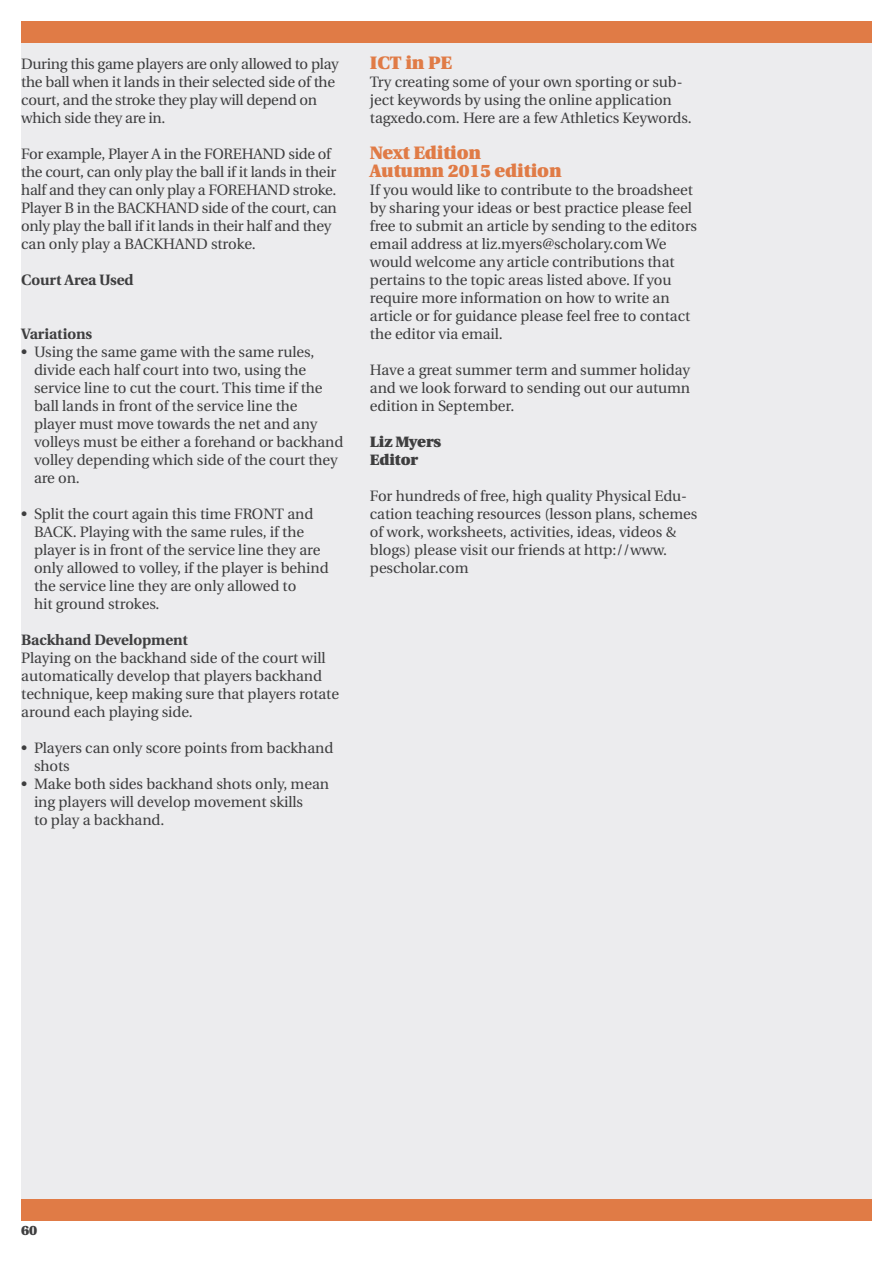
<style>
.page{position:relative;width:893px;height:1263px;background:#fff}
.page>*{position:absolute;margin:0;border:0;box-sizing:border-box;transform-origin:0 0}
.t1{font:900 18px/18px "Utopia";letter-spacing:-.005em;color:#e07b46}
.t2{font:15px/18px "Utopia";letter-spacing:-.005em;color:#3e3e3f}
.t3{font:700 15px "Utopia";letter-spacing:-.005em;color:#3e3e3f}
.t4{font:900 15px/18px "Utopia";letter-spacing:-.005em;color:#3e3e3f}
.t5{font:900 13.5px "Utopia";color:#3e3e3f}
</style>
<div class="page">
<div style="left:21px;top:21px;width:851px;height:1199px;background:#ececee"></div>
<div style="left:21px;top:21px;width:851px;height:22px;background:#e07b46"></div>
<div style="left:21px;top:1199px;width:851px;height:21px;background:#e07b46"></div>
<p class="t2" style="left:21px;top:55px;width:319px">During this game players are only allowed to play the ball when it lands in their selected side of the court, and the stroke they play will depend on which side they are in.</p>
<p class="t2" style="left:21px;top:145px;width:317px">For example, Player A in the FOREHAND side of the court, can only play the ball if it lands in their half and they can only play a FOREHAND stroke.<br>Player B in the BACKHAND side of the court, can only play the ball if it lands in their half and they can only play a BACKHAND stroke.</p>
<p class="t3" style="left:21px;top:271px;width:114px">Court Area Used</p>
<p class="t3" style="left:21px;top:325px;width:73px">Variations</p>
<p class="t2" style="left:34px;top:343px;width:311px;text-indent:-13px">• Using the same game with the same rules, divide each half court into two, using the service line to cut the court. This time if the ball lands in front of the service line the<br>player must move towards the net and any volleys must be either a forehand or backhand volley depending which side of the court they are on.</p>
<p class="t2" style="left:34px;top:505px;width:296px;text-indent:-13px">• Split the court again this time FRONT and BACK. Playing with the same rules, if the player is in front of the service line they are only allowed to volley, if the player is behind the service line they are only allowed to<br>hit ground strokes.</p>
<p class="t3" style="left:21px;top:631px;width:168px">Backhand Development</p>
<p class="t2" style="left:21px;top:649px;width:319px">Playing on the backhand side of the court will automatically develop that players backhand technique, keep making sure that players rotate around each playing side.</p>
<p class="t2" style="left:34px;top:739px;width:301px;text-indent:-13px">• Players can only score points from backhand shots</p>
<p class="t2" style="left:34px;top:775px;width:297px;text-indent:-13px">• Make both sides backhand shots only, mean ing players will develop movement skills<br>to play a backhand.</p>
<p class="t1" style="left:370px;top:54px;width:84px">ICT in PE</p>
<p class="t2" style="left:370px;top:73px;width:323px">Try creating some of your own sporting or sub&shy;ject keywords by using the online application tagxedo.com. Here are a few Athletics Keywords.</p>
<p class="t1" style="left:370px;top:144px;width:193px">Next Edition<br>Autumn 2015 edition</p>
<p class="t2" style="left:370px;top:181px;width:329px">If you would like to contribute to the broadsheet by sharing your ideas or best practice please feel free to submit an article by sending to the editors email address at liz.myers@scholary.com We would welcome any article contributions that pertains to the topic areas listed above. If you require more information on how to write an article or for guidance please feel free to contact the editor via email.</p>
<p class="t2" style="left:370px;top:361px;width:322px;text-align:justify">Have a great summer term and summer holiday and we look forward to sending out our autumn edition in September.</p>
<p class="t4" style="left:370px;top:433px;width:73px">Liz Myers<br>Editor</p>
<p class="t2" style="left:370px;top:487px;width:329px">For hundreds of free, high quality Physical Edu&shy;cation teaching resources (lesson plans, schemes of work, worksheets, activities, ideas, videos &amp; blogs) please visit our friends at http://www. pescholar.com</p>
<p class="t5" style="left:21px;top:1222px;width:18px">60</p>
</div>
